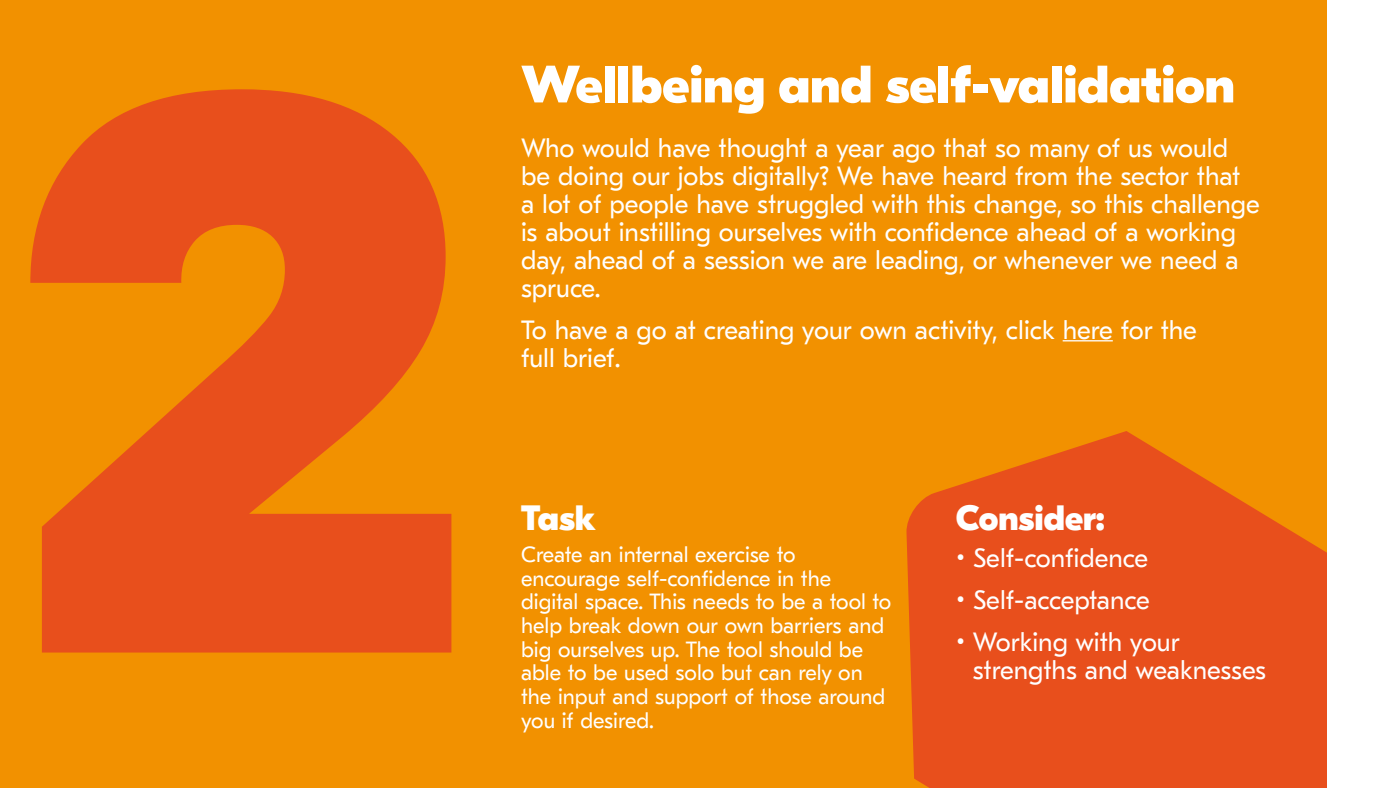
<style>
.page{position:relative;width:1400px;height:788px;background:#fff}
.page>*{position:absolute;margin:0;border:0;box-sizing:border-box;transform-origin:0 0}
.t1{font:800 815.85px "GT Eesti Display";color:#e84f1c}
.t2{font:800 52.5px "GT Eesti Display";color:#fff}
.t3{font:800 35px "GT Eesti Display";color:#fff}
.t4{font:26.25px/28px "GT Eesti Text";color:#fff}
.t5{font:21.88px/23.6px "GT Eesti Text";color:#fff}
</style>
<div class="page">
<div style="left:0;top:0;width:1326px;height:787px;background:#f29100"></div>
<hr style="left:1063px;top:340px;width:50px;height:1px;background:#fff">
<svg style="left:906px;top:431px;width:420px;height:357px;background:#e95818"></svg>
<h1 class="t1" style="left:10px;top:-82px;width:463px">2</h1>
<h2 class="t2" style="left:521px;top:55px;width:715px">Wellbeing and self-validation</h2>
<p class="t4" style="left:521px;top:134px;width:740px">Who would have thought a year ago that so many of us would be doing our jobs digitally? We have heard from the sector that a lot of people have struggled with this change, so this challenge is about instilling ourselves with confidence ahead of a working day, ahead of a session we are leading, or whenever we need a spruce.</p>
<p class="t4" style="left:521px;top:316px;width:677px">To have a go at creating your own activity, click here for the full brief.</p>
<h3 class="t3" style="left:521px;top:498px;width:76px">Task</h3>
<p class="t5" style="left:521px;top:543px;width:372px">Create an internal exercise to encourage self-confidence in the digital space. This needs to be a tool to help break down our own barriers and big ourselves up. The tool should be able to be used solo but can rely on the input and support of those around you if desired.</p>
<h3 class="t3" style="left:956px;top:498px;width:150px">Consider:</h3>
<p class="t4" style="left:956px;top:544px;width:193px">• Self-confidence</p>
<p class="t4" style="left:956px;top:586px;width:195px">• Self-acceptance</p>
<p class="t4" style="left:973px;top:628px;width:295px;text-indent:-17px">• Working with your strengths and weaknesses</p>
</div>
